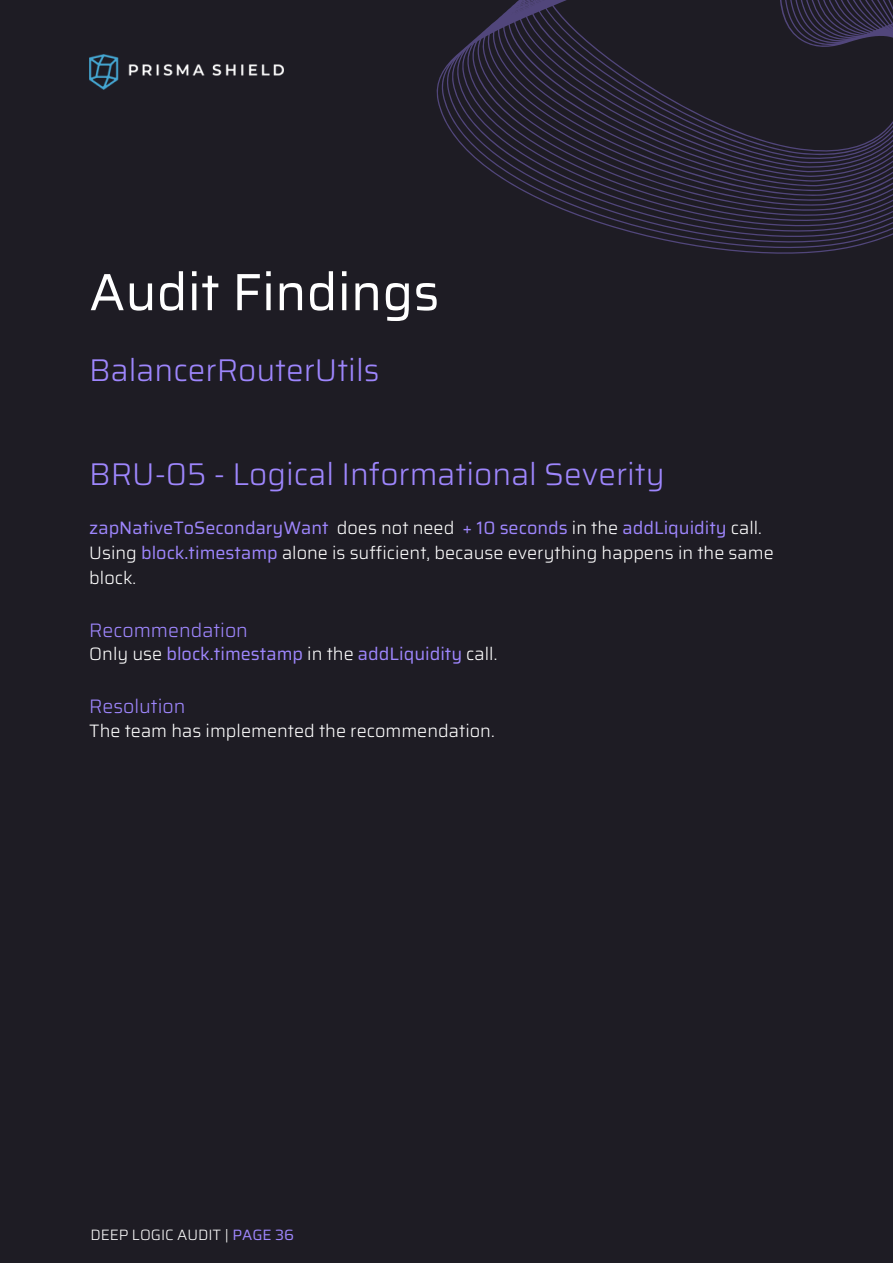
<style>
.page{position:relative;width:893px;height:1264px;background:#fff}
.page>*{position:absolute;margin:0;border:0;box-sizing:border-box;transform-origin:0 0}
.t1{font:52.5px "Saira";color:#fff}
.t2{font:300 31.5px "Saira";color:#9e86fd}
.t3{font:300 19.5px "Saira";color:#9e86fd}
.t4{font:300 18px/24.8px "Saira";color:#fff}
.t5{font:18px "Saira";color:#9e86fd}
.t6{font:300 15px "Saira";color:#fff}
.s1{font-weight:400;color:#9e86fd}
.s2{font-weight:300;color:#fff}
</style>
<div class="page">
<div style="left:0;top:0;width:892px;height:1262px;background:#1e1c24"></div>
<svg style="left:436px;top:0;width:456px;height:254px"></svg>
<img style="left:89px;top:54px;width:195px;height:35px">
<h1 class="t1" style="left:89px;top:250px;width:352px">Audit Findings</h1>
<h2 class="t2" style="left:89px;top:345px;width:292px">BalancerRouterUtils</h2>
<h2 class="t2" style="left:89px;top:449px;width:577px">BRU-05 - Logical Informational Severity</h2>
<p class="t4" style="left:89px;top:515px;width:686px"><span class="s1">zapNativeToSecondaryWant</span> does not need <span class="s1">+ 10 seconds</span> in the <span class="s1">addLiquidity</span> call.<br>Using <span class="s1">block.timestamp</span> alone is sufficient, because everything happens in the same block.</p>
<p class="t3" style="left:89px;top:614px;width:160px">Recommendation</p>
<p class="t5" style="left:89px;top:640px;width:409px"><span class="s2">Only use</span> block.timestamp <span class="s2">in the</span> addLiquidity <span class="s2">call.</span></p>
<p class="t3" style="left:89px;top:691px;width:98px">Resolution</p>
<p class="t4" style="left:89px;top:718px;width:407px">The team has implemented the recommendation.</p>
<p class="t6" style="left:90px;top:1222px;width:205px">DEEP LOGIC AUDIT | <span class="s1">PAGE 36</span></p>
</div>
